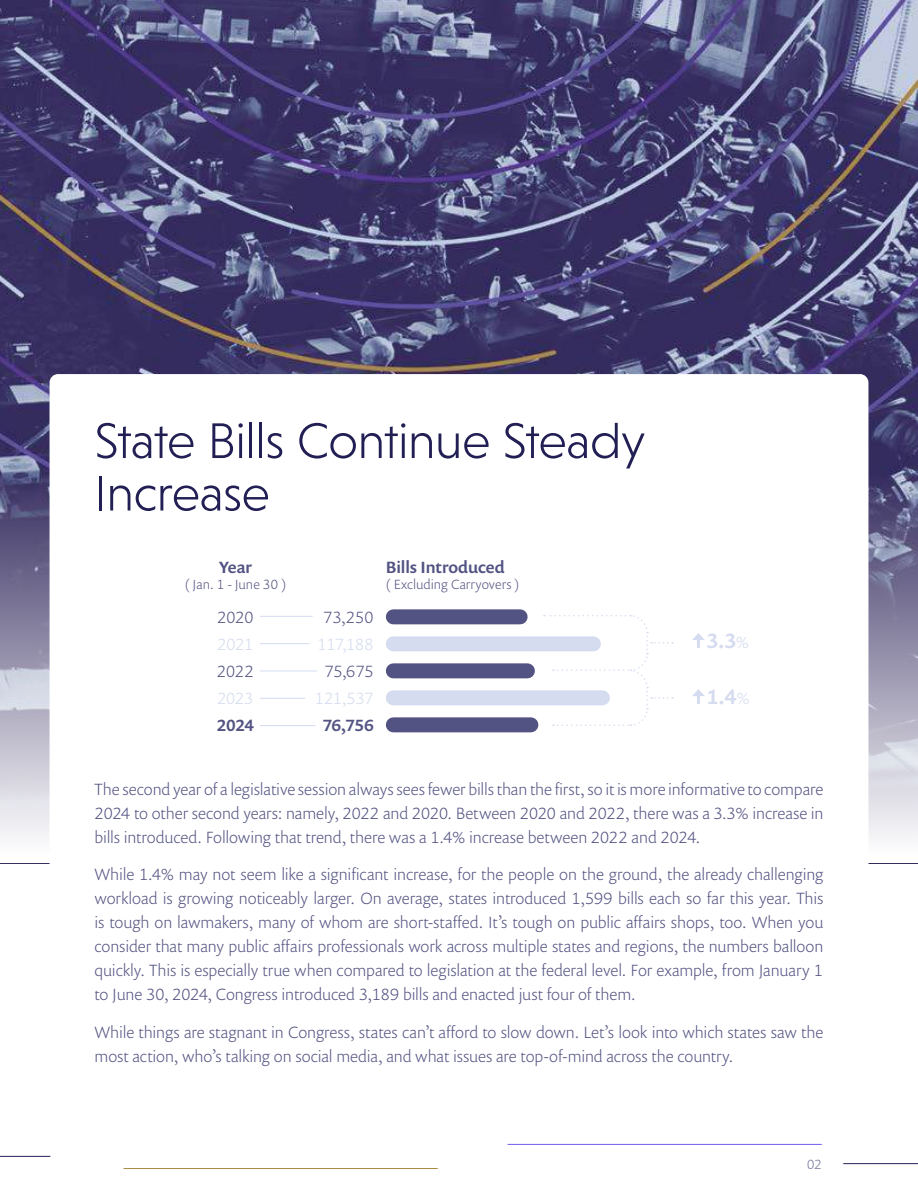
<style>
.page{position:relative;width:918px;height:1188px;background:#fff}
.page>*{position:absolute;margin:0;border:0;box-sizing:border-box;transform-origin:0 0}
.t1{font:300 51px/52.5px "Niveau Grotesk";letter-spacing:-.015em;color:#221f54}
.t2{font:500 21px "Prenton RP Pro";color:#d5dcef}
.t3{font:300 16.5px/24px "Prenton RP Pro";letter-spacing:-.005em;color:#535383;text-align:justify}
.t4{font:500 16.5px "Prenton RP Pro";letter-spacing:-.01em;color:#535383}
.t5{font:300 16.5px "Prenton RP Pro";letter-spacing:-.045em;color:#d5dcef}
.t6{font:300 13.5px "Prenton RP Pro";color:#535383}
.s1{font-weight:300;font-size:16.5px}
</style>
<div class="page">
<hr style="left:508px;top:1144px;width:314px;height:1px;background:#7259ef">
<hr style="left:124px;top:1168px;width:313px;height:1px;background:#aa8b41">
<hr style="left:843px;top:1163px;width:75px;height:1px;background:#221f54">
<hr style="left:0;top:1156px;width:50px;height:1px;background:#221f54">
<img style="left:0;top:0;width:918px;height:864px">
<svg style="left:0;top:461px;width:918px;height:402px;background:#a4a2b9"></svg>
<div style="left:50px;top:374px;width:818px;height:751px;background:#fff;border-radius:9px"></div>
<div style="left:393px;top:609px;width:127px;height:15px;background:#535383"></div>
<div style="left:393px;top:636px;width:200px;height:15px;background:#d5dcef"></div>
<div style="left:393px;top:663px;width:134px;height:15px;background:#535383"></div>
<div style="left:393px;top:690px;width:209px;height:15px;background:#d5dcef"></div>
<div style="left:393px;top:717px;width:138px;height:15px;background:#535383"></div>
<svg style="left:692px;top:633px;width:13px;height:13px"></svg>
<svg style="left:692px;top:689px;width:13px;height:14px"></svg>
<svg style="left:544px;top:615px;width:129px;height:111px"></svg>
<hr style="left:260px;top:616px;width:53px;height:1px;background:#d5dcef">
<hr style="left:260px;top:643px;width:50px;height:1px;background:#d5dcef">
<hr style="left:260px;top:671px;width:57px;height:1px;background:#d5dcef">
<hr style="left:260px;top:698px;width:45px;height:1px;background:#d5dcef">
<hr style="left:260px;top:725px;width:56px;height:1px;background:#d5dcef">
<h1 class="t1" style="left:94px;top:414px;width:553px">State Bills Continue Steady<br>Increase</h1>
<p class="t4" style="left:219px;top:556px;width:34px">Year</p>
<p class="t6" style="left:185px;top:575px;width:103px">( Jan. 1 - June 30 )</p>
<p class="t3" style="left:217px;top:605px;width:38px">2020</p>
<p class="t3" style="left:323px;top:605px;width:52px">73,250</p>
<p class="t5" style="left:217px;top:633px;width:38px">2021</p>
<p class="t5" style="left:318px;top:633px;width:58px">117,188</p>
<p class="t3" style="left:217px;top:659px;width:39px">2022</p>
<p class="t3" style="left:324px;top:659px;width:51px">75,675</p>
<p class="t5" style="left:217px;top:687px;width:38px">2023</p>
<p class="t5" style="left:315px;top:687px;width:61px">121,537</p>
<p class="t4" style="left:217px;top:714px;width:39px">2024</p>
<p class="t4" style="left:323px;top:714px;width:53px">76,756</p>
<p class="t4" style="left:386px;top:556px;width:120px">Bills Introduced</p>
<p class="t6" style="left:386px;top:575px;width:135px">( Excluding Carryovers )</p>
<p class="t2" style="left:706px;top:626px;width:44px">3.3<span class="s1">%</span></p>
<p class="t2" style="left:706px;top:682px;width:45px">1.4<span class="s1">%</span></p>
<p class="t3" style="left:94px;top:776px;width:731px">The second year of a legislative session always sees fewer bills than the first, so it is more informative to compare 2024 to other second years: namely, 2022 and 2020. Between 2020 and 2022, there was a 3.3% increase in bills introduced. Following that trend, there was a 1.4% increase between 2022 and 2024.</p>
<p class="t3" style="left:94px;top:862px;width:731px">While 1.4% may not seem like a significant increase, for the people on the ground, the already challenging workload is growing noticeably larger. On average, states introduced 1,599 bills each so far this year. This is tough on lawmakers, many of whom are short-staffed. It’s tough on public affairs shops, too. When you consider that many public affairs professionals work across multiple states and regions, the numbers balloon quickly. This is especially true when compared to legislation at the federal level. For example, from January 1 to June 30, 2024, Congress introduced 3,189 bills and enacted just four of them.</p>
<p class="t3" style="left:94px;top:1019px;width:730px">While things are stagnant in Congress, states can’t afford to slow down. Let’s look into which states saw the most action, who’s talking on social media, and what issues are top-of-mind across the country.</p>
<p class="t6" style="left:806px;top:1154px;width:17px">02</p>
</div>
